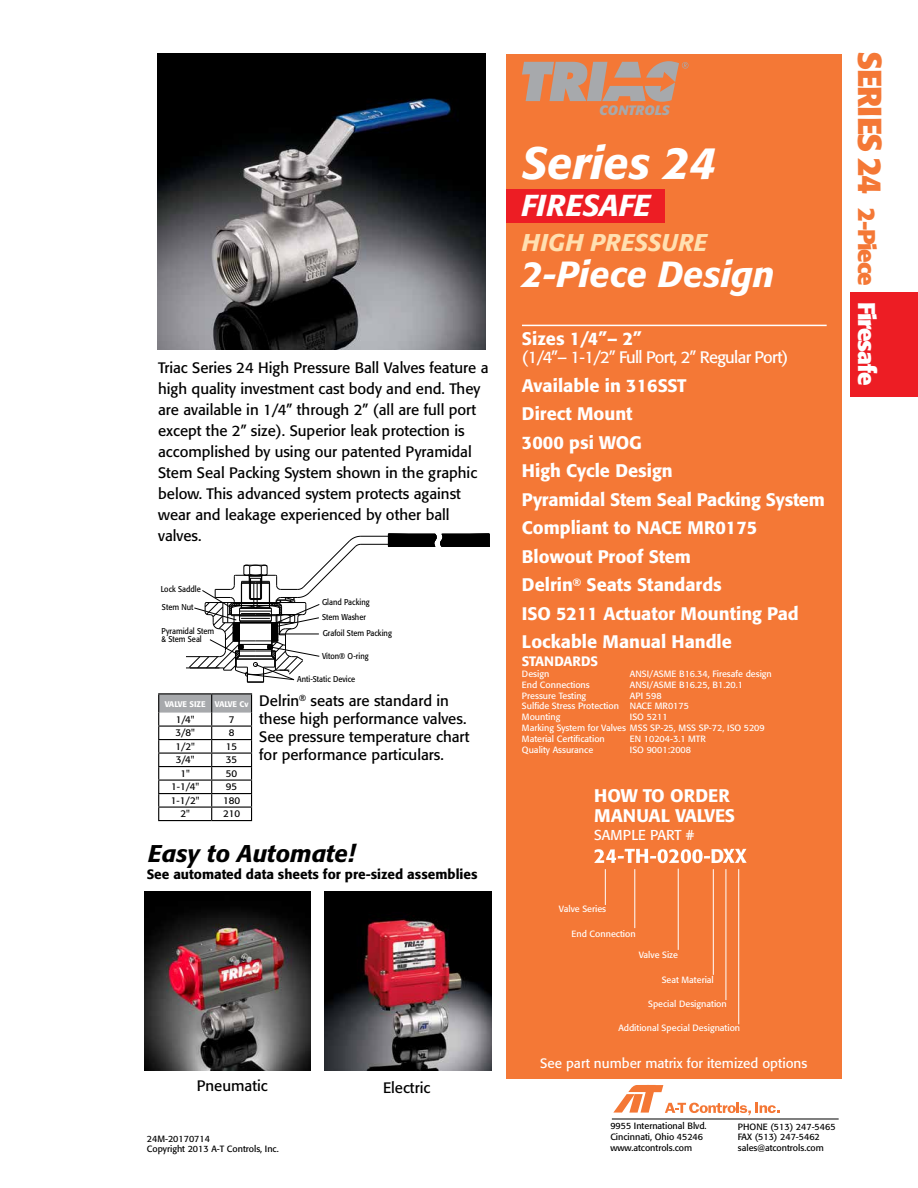
<style>
.page{position:relative;width:918px;height:1188px;background:#fff}
.page>*{position:absolute;margin:0;border:0;box-sizing:border-box;transform-origin:0 0}
.t1{font:italic 500 45px "Formata";color:#fff}
.t2{font:italic 500 36px "Formata";color:#fff}
.t3{font:700 33px "Formata";letter-spacing:-.04em;color:#f47836}
.t4{font:italic 500 30px "Formata";color:#fff}
.t5{font:italic 500 24px "Formata";color:#000}
.t6{font:italic 500 24px "Formata";letter-spacing:.01em;color:#ffe0b1}
.t7{font:500 19.5px "Formata";color:#fff}
.t8{font:500 18.15px/20px "Formata";color:#fff}
.t9{font:500 18px/28.5px "Formata";color:#fff}
.t10{font:16.5px "Formata";letter-spacing:-.04em;color:#fff}
.t11{font:15px/21px "Formata";color:#000}
.t12{font:14.25px "Formata";color:#fff}
.t13{font:500 13.5px "Formata";color:#000}
.t14{font:13.5px "Formata";color:#fff}
.t15{font:500 13.5px "Formata";color:#fff}
.t16{font:italic 700 13.5px "Formata";letter-spacing:.02em;color:#a7a9ac}
.t17{font:9.75px "Formata";color:#000}
.t18{font:9px/10.8px "Formata";color:#fff}
.t19{font:9px/10.8px "Formata";color:#000}
.t20{font:8.4px/8.2px "Formata";color:#000;scale:.9 1}
.t21{font:500 8.1px "Formata";color:#fff}
.s1{font-size:24px}
.s2{font-size:24px;color:#fff}
</style>
<div class="page">
<div style="left:506px;top:54px;width:336px;height:1024px;background:#f47836"></div>
<svg style="left:522px;top:61px;width:166px;height:41px"></svg>
<hr style="left:612px;top:1119px;width:227px;height:1px;background:#000">
<hr style="left:158px;top:820px;width:54px;height:1px;background:#000">
<hr style="left:212px;top:820px;width:40px;height:1px;background:#000">
<hr style="left:158px;top:693px;width:54px;height:1px;background:#000">
<hr style="left:212px;top:693px;width:40px;height:1px;background:#000">
<svg style="left:158px;top:694px;width:94px;height:126px"></svg>
<hr style="left:522px;top:325px;width:305px;height:1px;background:#fff">
<div style="left:851px;top:293px;width:67px;height:104px;background:#ed1d24"></div>
<div style="left:506px;top:189px;width:159px;height:34px;background:#ed1d24"></div>
<hr style="left:186px;top:656px;width:33px;height:1px;background:#000">
<hr style="left:186px;top:668px;width:33px;height:1px;background:#000">
<svg style="left:188px;top:534px;width:302px;height:149px"></svg>
<img style="left:158px;top:54px;width:328px;height:295px">
<img style="left:324px;top:891px;width:168px;height:179px">
<img style="left:145px;top:891px;width:166px;height:179px">
<svg style="left:613px;top:1085px;width:167px;height:30px"></svg>
<svg style="left:594px;top:849px;width:116px;height:14px"></svg>
<svg style="left:723px;top:849px;width:24px;height:14px"></svg>
<hr style="left:605px;top:869px;width:1px;height:36px;background:#fff">
<hr style="left:635px;top:869px;width:1px;height:59px;background:#fff">
<hr style="left:678px;top:869px;width:1px;height:81px;background:#fff">
<hr style="left:713px;top:869px;width:1px;height:106px;background:#fff">
<hr style="left:726px;top:869px;width:1px;height:131px;background:#fff">
<hr style="left:738px;top:869px;width:1px;height:155px;background:#fff">
<p class="t11" style="left:158px;top:357px;width:332px">Triac Series 24 High Pressure Ball Valves feature a high quality investment cast body and end. They are available in 1/4” through 2” (all are full port except the 2” size). Superior leak protection is accomplished by using our patented Pyramidal Stem Seal Packing System shown in the graphic below. This advanced system protects against wear and leakage experienced by other ball valves.</p>
<p class="t20" style="left:161px;top:580px;width:46px;line-height:17.9px">Lock Saddle<br>Stem Nut</p>
<p class="t20" style="left:162px;top:627px;width:60px">Pyramidal Stem &amp; Stem Seal</p>
<p class="t21" style="left:165px;top:699px;width:85px">VALVE SIZE VALVE Cv</p>
<p class="t17" style="left:176px;top:713px;width:21px">1/4"</p>
<p class="t17" style="left:229px;top:713px;width:7px">7</p>
<p class="t17" style="left:175px;top:727px;width:21px">3/8"</p>
<p class="t17" style="left:229px;top:727px;width:7px">8</p>
<p class="t17" style="left:175px;top:741px;width:21px">1/2"</p>
<p class="t17" style="left:226px;top:741px;width:13px">15</p>
<p class="t17" style="left:176px;top:754px;width:21px">3/4"</p>
<p class="t17" style="left:226px;top:754px;width:13px">35</p>
<p class="t17" style="left:180px;top:768px;width:11px">1"</p>
<p class="t17" style="left:226px;top:768px;width:13px">50</p>
<p class="t17" style="left:171px;top:781px;width:30px">1-1/4"</p>
<p class="t17" style="left:226px;top:781px;width:13px">95</p>
<p class="t17" style="left:171px;top:795px;width:30px">1-1/2"</p>
<p class="t17" style="left:223px;top:795px;width:19px">180</p>
<p class="t17" style="left:180px;top:808px;width:11px">2"</p>
<p class="t17" style="left:223px;top:808px;width:19px">210</p>
<p class="t20" style="left:322px;top:598px;width:54px">Gland Packing</p>
<p class="t20" style="left:322px;top:613px;width:50px">Stem Washer</p>
<p class="t20" style="left:323px;top:629px;width:78px">Grafoil Stem Packing</p>
<p class="t20" style="left:322px;top:652px;width:53px">Viton® O-ring</p>
<p class="t20" style="left:297px;top:675px;width:66px">Anti-Static Device</p>
<p class="t11" style="left:259px;top:692px;width:212px;line-height:18px">Delrin<sup>®</sup> seats are standard in these high performance valves.<br>See pressure temperature chart for performance particulars.</p>
<h3 class="t5" style="left:148px;top:838px;width:208px">Easy to Automate!</h3>
<p class="t13" style="left:147px;top:866px;width:332px">See automated data sheets for pre-sized assemblies</p>
<p class="t11" style="left:197px;top:1075px;width:72px">Pneumatic</p>
<p class="t11" style="left:383px;top:1077px;width:49px">Electric</p>
<p class="t19" style="left:147px;top:1133px;width:133px">24M-20170714<br>Copyright 2013 A-T Controls, Inc.</p>
<p class="t16" style="left:599px;top:102px;width:72px">CONTROLS</p>
<h1 class="t1" style="left:522px;top:135px;width:195px">Series 24</h1>
<h3 class="t4" style="left:521px;top:187px;width:131px">FIRESAFE</h3>
<h3 class="t6" style="left:522px;top:228px;width:187px">HIGH PRESSURE</h3>
<h2 class="t2" style="left:522px;top:252px;width:254px">2-Piece Design</h2>
<p class="t9" style="left:522px;top:325px;width:121px">Sizes 1/4”– 2”</p>
<p class="t10" style="left:522px;top:348px;width:268px">(1/4”– 1-1/2” Full Port, 2” Regular Port)</p>
<p class="t9" style="left:522px;top:371px;width:305px">Available in 316SST<br>Direct Mount<br>3000 psi WOG<br>High Cycle Design<br>Pyramidal Stem Seal Packing System<br>Compliant to NACE MR0175<br>Blowout Proof Stem<br>Delrin<sup>®</sup> Seats Standards<br>ISO 5211 Actuator Mounting Pad<br>Lockable Manual Handle</p>
<p class="t15" style="left:522px;top:653px;width:78px">STANDARDS</p>
<p class="t18" style="left:522px;top:668px;width:29px">Design</p>
<p class="t18" style="left:630px;top:668px;width:143px">ANSI/ASME B16.34, Firesafe design</p>
<p class="t18" style="left:522px;top:679px;width:69px">End Connections</p>
<p class="t18" style="left:630px;top:679px;width:115px">ANSI/ASME B16.25, B1.20.1</p>
<p class="t18" style="left:522px;top:690px;width:66px">Pressure Testing</p>
<p class="t18" style="left:522px;top:690px;width:169px;text-indent:108px">API 598<br>Sulfide Stress Protection NACE MR0175<br>Mounting</p>
<p class="t18" style="left:522px;top:712px;width:244px;text-indent:108px">ISO 5211<br>Marking System for Valves MSS SP-25, MSS SP-72, ISO 5209<br>Material Certification</p>
<p class="t18" style="left:630px;top:733px;width:77px">EN 10204-3.1 MTR</p>
<p class="t18" style="left:522px;top:744px;width:73px">Quality Assurance</p>
<p class="t18" style="left:630px;top:744px;width:63px">ISO 9001:2008</p>
<p class="t8" style="left:594px;top:786px;width:142px">HOW TO ORDER<br>MANUAL VALVES</p>
<p class="t12" style="left:594px;top:826px;width:102px">SAMPLE PART #</p>
<p class="t18" style="left:559px;top:903px;width:49px">Valve Series</p>
<p class="t18" style="left:572px;top:928px;width:65px">End Connection</p>
<p class="t18" style="left:639px;top:949px;width:41px">Valve Size</p>
<h3 class="t7" style="left:711px;top:844px;width:15px">D</h3>
<p class="t18" style="left:662px;top:974px;width:54px">Seat Material</p>
<p class="t18" style="left:648px;top:998px;width:80px">Special Designation</p>
<p class="t18" style="left:618px;top:1023px;width:123px">Additional Special Designation</p>
<p class="t14" style="left:540px;top:1055px;width:269px">See part number matrix for itemized options</p>
<p class="t19" style="left:610px;top:1121px;width:98px">9955 International Blvd.<br>Cincinnati, Ohio 45246 www.atcontrols.com</p>
<p class="t19" style="left:738px;top:1121px;width:99px">PHONE (513) 247-5465<br>FAX (513) 247-5462 sales@atcontrols.com</p>
<h3 class="t3" style="left:890px;top:51px;width:335px;rotate:90deg">SERIES 24 <span class="s1">2-Piece</span> <span class="s2">Firesafe</span></h3>
</div>
